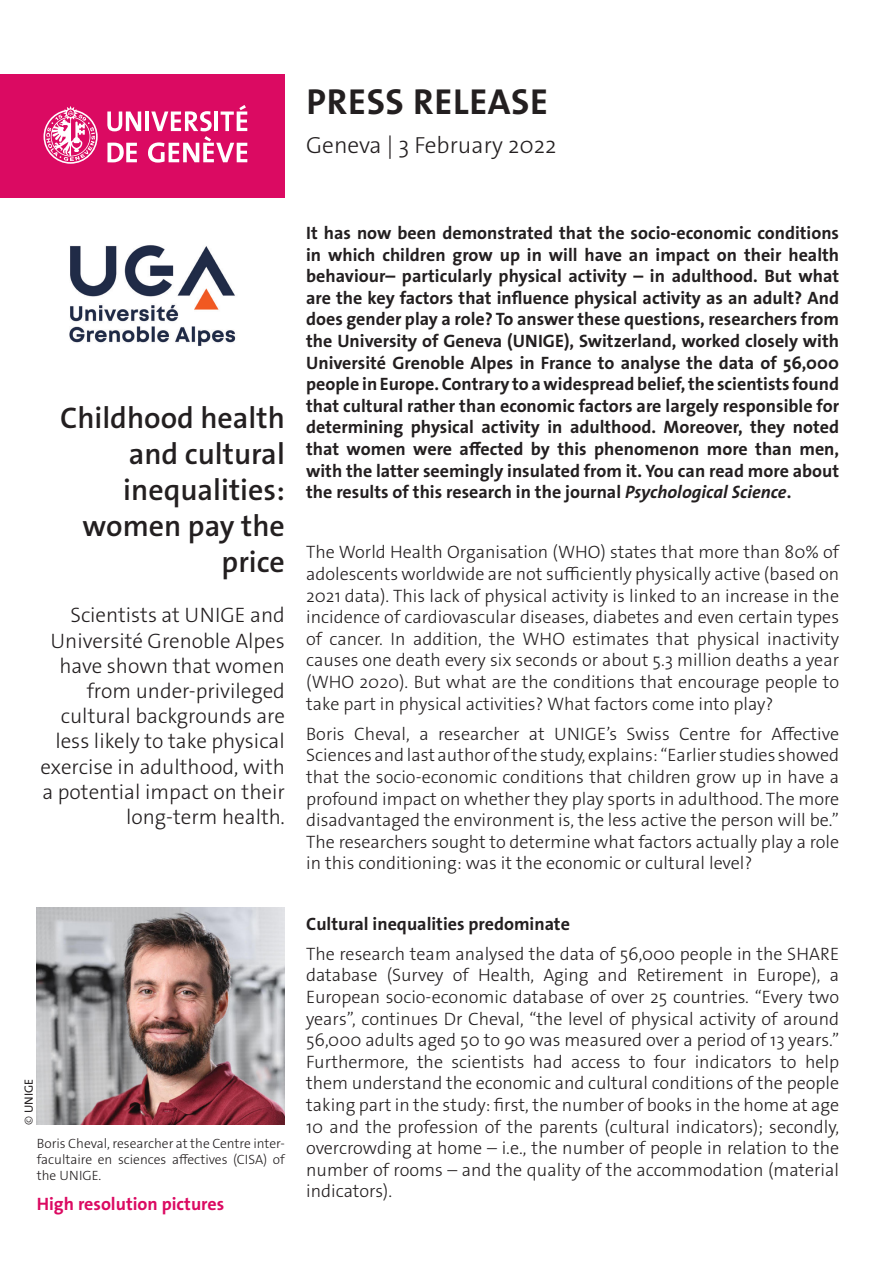
<style>
.page{position:relative;width:893px;height:1263px;background:#fff}
.page>*{position:absolute;margin:0;border:0;box-sizing:border-box;transform-origin:0 0}
._4__texte_courant{font:700 36.3px "The Sans Os F";letter-spacing:.02em;color:#231f20}
._1__grand_titre{font:600 30px/36px "The Sans Os F";color:#231f20;text-align:right}
._4__texte_courant-2{font:300 23.4px "The Sans Os F";color:#231f20}
._1__grand_titre-2{font:300 21px/25.2px "The Sans Os F";color:#231f20;text-align:right}
._4__texte_courant-3{font:300 18px/21.6px "The Sans Os F";color:#231f20;text-align:justify}
._4__texte_courant-4{font:700 18px/21.6px "The Sans Os F";color:#231f20;text-align:justify}
.t1{font:700 18px "The Sans Os F";color:#db0a62}
.t2{font:300 13.5px/16.2px "The Sans Os F";color:#231f20;text-align:justify}
.t3{font:12px "The Sans Os F";letter-spacing:.01em;color:#231f20}
.s1{font-weight:300}
.s2{font-style:italic}
</style>
<div class="page">
<div style="left:0;top:74px;width:285px;height:124px;background:#db0a62"></div>
<svg style="left:44px;top:106px;width:54px;height:58px"></svg>
<svg style="left:107px;top:111px;width:34px;height:20px"></svg>
<hr style="left:145px;top:111px;width:4px;height:20px;background:#fff">
<svg style="left:107px;top:143px;width:30px;height:19px"></svg>
<svg style="left:148px;top:105px;width:99px;height:58px"></svg>
<img style="left:37px;top:907px;width:248px;height:218px">
<img style="left:69px;top:245px;width:167px;height:101px">
<p class="_4__texte_courant" style="left:306px;top:78px;width:243px">PRESS RELEASE</p>
<p class="_4__texte_courant-2" style="left:306px;top:130px;width:252px">Geneva | 3 February 2022</p>
<p class="_1__grand_titre" style="left:60px;top:400px;width:226px">Childhood health and cultural inequalities: women pay the price</p>
<p class="_1__grand_titre-2" style="left:40px;top:603px;width:246px">Scientists at UNIGE and<br>Université Grenoble Alpes have shown that women from under-privileged cultural backgrounds are less likely to take physical exercise in adulthood, with a potential impact on their long-term health.</p>
<p class="t3" style="left:21px;top:1125px;width:48px;rotate:-90deg"><span class="s1">©</span> UNIGE</p>
<p class="t2" style="left:37px;top:1135px;width:250px">Boris Cheval, researcher at the Centre inter&shy;facultaire en sciences affectives (CISA) of the UNIGE.</p>
<p class="t1" style="left:37px;top:1192px;width:189px">High resolution pictures</p>
<p class="_4__texte_courant-4" style="left:306px;top:222px;width:534px">It has now been demonstrated that the socio-economic conditions in which children grow up in will have an impact on their health behaviour– particularly physical activity – in adulthood. But what are the key factors that influence physical activity as an adult? And does gender play a role? To answer these questions, researchers from the University of Geneva (UNIGE), Switzerland, worked closely with Université Grenoble Alpes in France to analyse the data of 56,000 people in Europe. Contrary to a widespread belief, the scientists found that cultural rather than economic factors are largely responsible for determining physical activity in adulthood. Moreover, they noted that women were affected by this phenomenon more than men, with the latter seemingly insulated from it. You can read more about the results of this research in the journal <span class="s2">Psychological Science</span>.</p>
<p class="_4__texte_courant-3" style="left:306px;top:542px;width:534px">The World Health Organisation (WHO) states that more than 80% of adolescents worldwide are not sufficiently physically active (based on 2021 data). This lack of physical activity is linked to an increase in the incidence of cardiovascular diseases, diabetes and even certain types of cancer. In addition, the WHO estimates that physical inactivity causes one death every six seconds or about 5.3 million deaths a year (WHO 2020). But what are the conditions that encourage people to take part in physical activities? What factors come into play?</p>
<p class="_4__texte_courant-3" style="left:306px;top:723px;width:534px">Boris Cheval, a researcher at UNIGE’s Swiss Centre for Affective Sciences and last author of the study, explains: “Earlier studies showed that the socio-economic conditions that children grow up in have a profound impact on whether they play sports in adulthood. The more disadvantaged the environment is, the less active the person will be.” The researchers sought to determine what factors actually play a role in this conditioning: was it the economic or cultural level?</p>
<p class="_4__texte_courant-4" style="left:306px;top:913px;width:265px">Cultural inequalities predominate</p>
<p class="_4__texte_courant-3" style="left:306px;top:943px;width:534px">The research team analysed the data of 56,000 people in the SHARE database (Survey of Health, Aging and Retirement in Europe), a European socio-economic database of over 25 countries. “Every two years”, continues Dr Cheval, “the level of physical activity of around 56,000 adults aged 50 to 90 was measured over a period of 13 years.” Furthermore, the scientists had access to four indicators to help them understand the economic and cultural conditions of the people taking part in the study: first, the number of books in the home at age 10 and the profession of the parents (cultural indicators); secondly, overcrowding at home – i.e., the number of people in relation to the number of rooms – and the quality of the accommodation (material indicators).</p>
</div>
